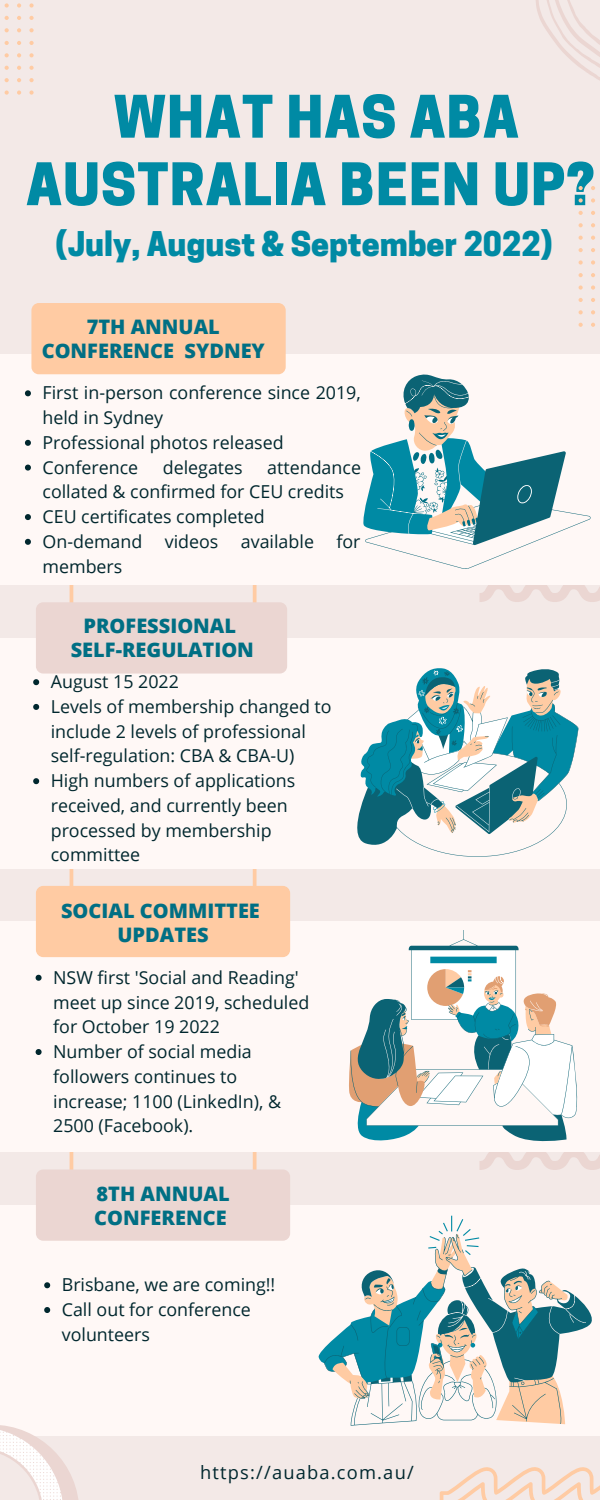
<style>
.page{position:relative;width:600px;height:1500px;background:#f3e9e7}
.page>*{position:absolute;margin:0;border:0;box-sizing:border-box;transform-origin:0 0}
.t1{font:800 55px/67.5px "Cooper Hewitt";letter-spacing:.02em;color:#008aa4;text-align:center}
.t2{font:800 32px "Cooper Hewitt";color:#008aa4}
.t3{font:800 20px/24px "Open Sans";color:#006f84;text-align:center}
.t4{font:18.3px "Open Sans";letter-spacing:.065em;color:#00272e}
.t5{font:17.8px/24.8px "Open Sans";color:#00272e}
</style>
<div class="page">
<svg style="left:536px;top:0;width:64px;height:80px"></svg>
<svg style="left:4px;top:3px;width:30px;height:92px"></svg>
<svg style="left:480px;top:585px;width:120px;height:17px"></svg>
<hr style="left:70px;top:352px;width:3px;height:862px;background:#ffcba3">
<svg style="left:253px;top:585px;width:4px;height:584px"></svg>
<div style="left:0;top:354px;width:600px;height:231px;background:#fff8f6"></div>
<div style="left:0;top:638px;width:600px;height:231px;background:#fff8f6"></div>
<div style="left:31px;top:303px;width:255px;height:71px;background:#ffcba3;border-radius:7px"></div>
<div style="left:36px;top:602px;width:251px;height:72px;background:#ebd6d2;border-radius:7px"></div>
<div style="left:0;top:921px;width:600px;height:231px;background:#fff8f6"></div>
<div style="left:36px;top:886px;width:254px;height:71px;background:#ffcba3;border-radius:7px"></div>
<div style="left:0;top:1205px;width:600px;height:231px;background:#fff8f6"></div>
<div style="left:36px;top:1169px;width:254px;height:72px;background:#ebd6d2;border-radius:7px"></div>
<svg style="left:349px;top:930px;width:251px;height:240px"></svg>
<svg style="left:357px;top:668px;width:221px;height:189px"></svg>
<svg style="left:363px;top:374px;width:228px;height:195px"></svg>
<svg style="left:0;top:1425px;width:78px;height:75px"></svg>
<svg style="left:440px;top:1467px;width:160px;height:33px"></svg>
<svg style="left:25px;top:390px;width:6px;height:6px"></svg>
<svg style="left:25px;top:440px;width:6px;height:6px"></svg>
<svg style="left:25px;top:465px;width:6px;height:6px"></svg>
<svg style="left:25px;top:514px;width:6px;height:6px"></svg>
<svg style="left:25px;top:539px;width:6px;height:6px"></svg>
<svg style="left:33px;top:679px;width:6px;height:6px"></svg>
<svg style="left:33px;top:704px;width:6px;height:6px"></svg>
<svg style="left:33px;top:778px;width:6px;height:6px"></svg>
<svg style="left:36px;top:975px;width:6px;height:6px"></svg>
<svg style="left:36px;top:1049px;width:6px;height:6px"></svg>
<svg style="left:44px;top:1282px;width:6px;height:6px"></svg>
<svg style="left:44px;top:1307px;width:6px;height:6px"></svg>
<svg style="left:579px;top:186px;width:16px;height:141px"></svg>
<svg style="left:318px;top:1216px;width:274px;height:210px"></svg>
<h1 class="t1" style="left:26px;top:90px;width:570px">WHAT HAS ABA<br>AUSTRALIA BEEN UP?</h1>
<h2 class="t2" style="left:56px;top:232px;width:499px">(July, August &amp; September 2022)</h2>
<p class="t3" style="left:42px;top:314px;width:225px">7TH ANNUAL<br>CONFERENCE SYDNEY</p>
<p class="t5" style="left:43px;top:380px;width:320px">First in-person conference since 2019, held in Sydney<br>Professional photos released<br>Conference</p>
<p class="t5" style="left:43px;top:454px;width:320px;text-indent:225px">attendance collated &amp; confirmed for CEU credits<br>CEU certificates completed<br>On-demand</p>
<p class="t5" style="left:163px;top:454px;width:81px">delegates</p>
<p class="t5" style="left:165px;top:529px;width:55px">videos</p>
<p class="t5" style="left:241px;top:529px;width:75px">available</p>
<p class="t5" style="left:336px;top:529px;width:26px">for</p>
<p class="t5" style="left:43px;top:553px;width:81px">members</p>
<p class="t3" style="left:71px;top:614px;width:185px">PROFESSIONAL<br>SELF-REGULATION</p>
<p class="t5" style="left:51px;top:669px;width:282px">August 15 2022<br>Levels of membership changed to include 2 levels of professional self-regulation: CBA &amp; CBA-U)<br>High numbers of applications received, and currently been processed by membership committee</p>
<p class="t3" style="left:61px;top:898px;width:200px">SOCIAL COMMITTEE<br>UPDATES</p>
<p class="t5" style="left:53px;top:964px;width:258px">NSW first 'Social and Reading' meet up since 2019, scheduled for October 19 2022<br>Number of social media followers continues to increase; 1100 (LinkedIn), &amp;<br>2500 (Facebook).</p>
<p class="t3" style="left:94px;top:1182px;width:137px;text-align:left">8TH ANNUAL<br>CONFERENCE</p>
<p class="t5" style="left:62px;top:1272px;width:215px">Brisbane, we are coming!!<br>Call out for conference volunteers</p>
<p class="t4" style="left:200px;top:1460px;width:215px">https://auaba.com.au/</p>
</div>
